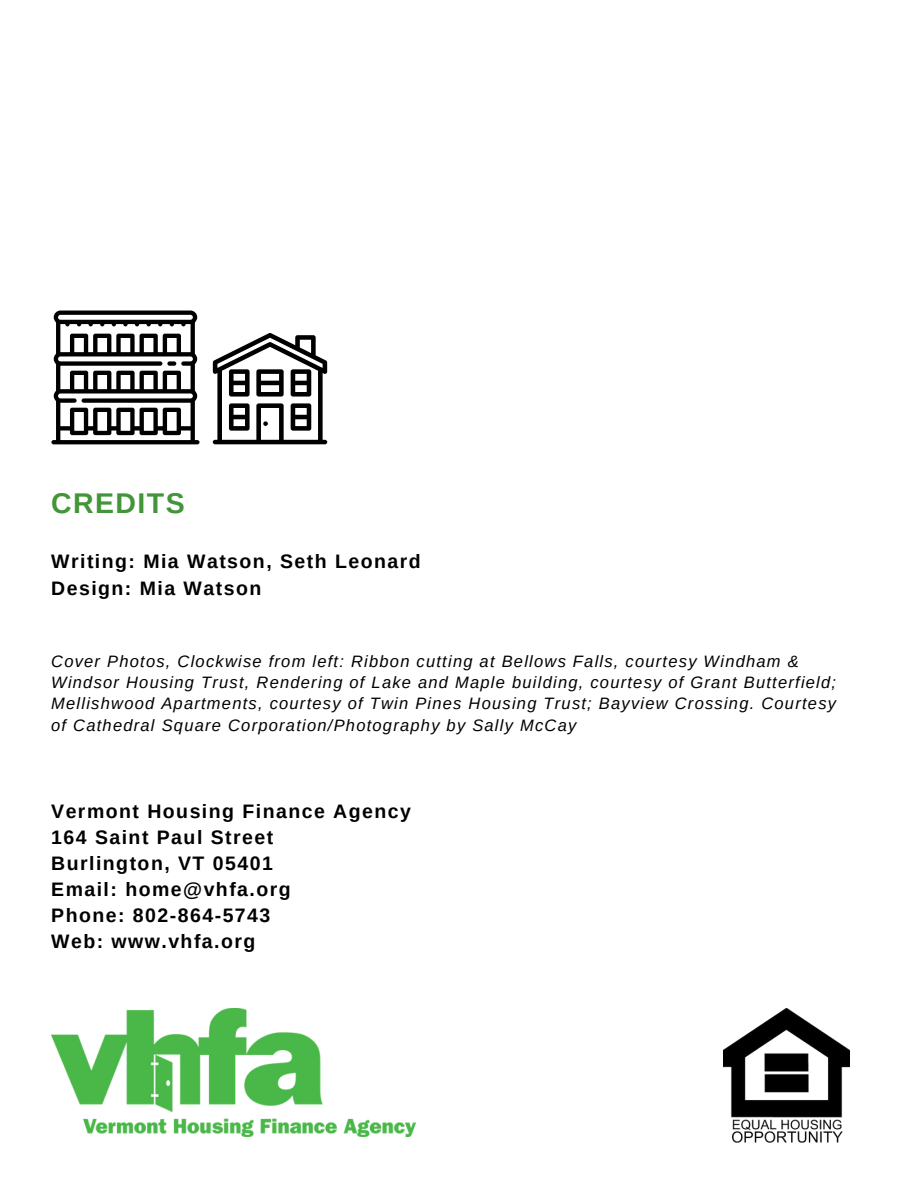
<style>
.page{position:relative;width:918px;height:1188px;background:#fff}
.page>*{position:absolute;margin:0;border:0;box-sizing:border-box;transform-origin:0 0}
.t1{font:700 28.5px "Arimo";letter-spacing:.05em;color:#439539}
.t2{font:700 19.5px "Arimo";letter-spacing:.075em;color:#000}
.t3{font:italic 16.5px/21.3px "Arimo";letter-spacing:.075em;color:#000}
</style>
<div class="page">
<img style="left:724px;top:1009px;width:126px;height:133px">
<svg style="left:51px;top:311px;width:149px;height:133px"></svg>
<div style="left:167px;top:361px;width:9px;height:5px;background:#000;border-radius:2px"></div>
<svg style="left:213px;top:333px;width:114px;height:111px"></svg>
<img style="left:51px;top:1009px;width:365px;height:128px">
<p class="t1" style="left:51px;top:488px;width:135px">CREDITS</p>
<p class="t2" style="left:51px;top:551px;width:371px">Writing: Mia Watson, Seth Leonard</p>
<p class="t2" style="left:51px;top:578px;width:212px">Design: Mia Watson</p>
<p class="t3" style="left:51px;top:650px;width:786px">Cover Photos, Clockwise from left: Ribbon cutting at Bellows Falls, courtesy Windham &amp; Windsor Housing Trust, Rendering of Lake and Maple building, courtesy of Grant Butterfield; Mellishwood Apartments, courtesy of Twin Pines Housing Trust; Bayview Crossing. Courtesy of Cathedral Square Corporation/Photography by Sally McCay</p>
<p class="t2" style="left:51px;top:801px;width:361px">Vermont Housing Finance Agency</p>
<p class="t2" style="left:51px;top:827px;width:224px">164 Saint Paul Street</p>
<p class="t2" style="left:51px;top:852px;width:223px">Burlington, VT 05401</p>
<p class="t2" style="left:51px;top:878px;width:241px">Email: home@vhfa.org</p>
<p class="t2" style="left:51px;top:904px;width:221px">Phone: 802-864-5743</p>
<p class="t2" style="left:51px;top:930px;width:206px">Web: www.vhfa.org</p>
</div>
